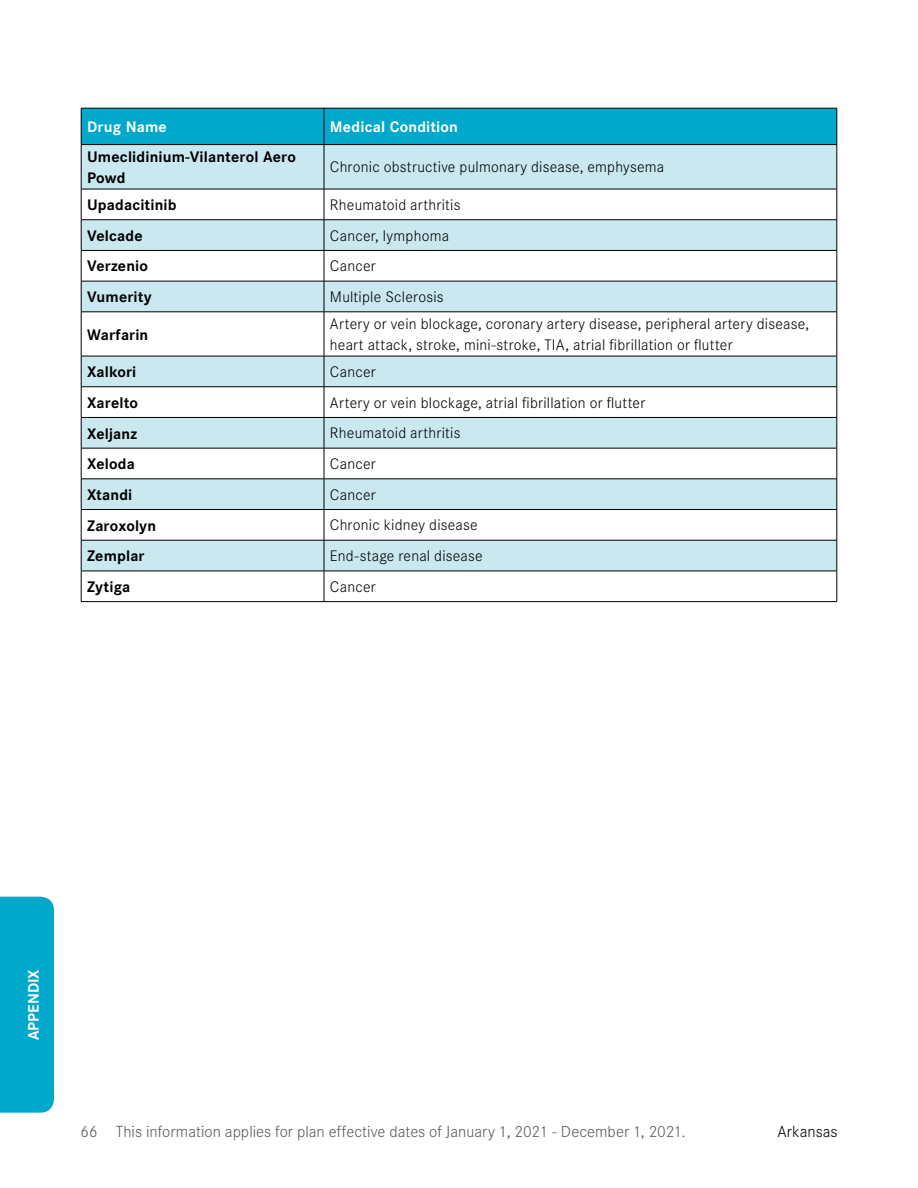
<style>
.page{position:relative;width:918px;height:1188px;background:#fff}
.page>*{position:absolute;margin:0;border:0;box-sizing:border-box;transform-origin:0 0}
.t1{font:300 15.75px "Corporate SBQ";color:#58595b}
.t2{font:300 15.75px "Corporate SBQ";color:#000}
.t3{font:300 15px/21px "Corporate SBQ";letter-spacing:.015em;color:#000}
.t4{font:700 15px/21px "Corporate SBQ";letter-spacing:.01em;color:#000}
.t5{font:700 15px "Corporate SBQ";letter-spacing:.01em;color:#fff}
</style>
<div class="page">
<div style="left:0;top:897px;width:54px;height:216px;background:#00a8cb"></div>
<div style="left:82px;top:109px;width:755px;height:35px;background:#00a8cb"></div>
<svg style="left:82px;top:145px;width:755px;height:426px;fill:#c9e8f0"></svg>
<hr style="left:81px;top:108px;width:243px;height:1px;background:#000">
<hr style="left:81px;top:108px;width:1px;height:36px;background:#000">
<hr style="left:324px;top:108px;width:513px;height:1px;background:#000">
<hr style="left:324px;top:108px;width:1px;height:36px;background:#000">
<hr style="left:837px;top:108px;width:1px;height:36px;background:#000">
<hr style="left:81px;top:144px;width:243px;height:1px;background:#000">
<hr style="left:81px;top:145px;width:1px;height:44px;background:#000">
<hr style="left:324px;top:144px;width:513px;height:1px;background:#000">
<hr style="left:324px;top:145px;width:1px;height:44px;background:#000">
<hr style="left:837px;top:145px;width:1px;height:44px;background:#000">
<hr style="left:81px;top:189px;width:243px;height:1px;background:#000">
<hr style="left:81px;top:189px;width:1px;height:31px;background:#000">
<hr style="left:324px;top:189px;width:513px;height:1px;background:#000">
<hr style="left:324px;top:189px;width:1px;height:31px;background:#000">
<hr style="left:837px;top:189px;width:1px;height:31px;background:#000">
<hr style="left:81px;top:219px;width:243px;height:1px;background:#000">
<hr style="left:81px;top:220px;width:1px;height:30px;background:#000">
<hr style="left:324px;top:219px;width:513px;height:1px;background:#000">
<hr style="left:324px;top:220px;width:1px;height:30px;background:#000">
<hr style="left:837px;top:220px;width:1px;height:30px;background:#000">
<hr style="left:81px;top:250px;width:243px;height:1px;background:#000">
<hr style="left:81px;top:251px;width:1px;height:30px;background:#000">
<hr style="left:324px;top:250px;width:513px;height:1px;background:#000">
<hr style="left:324px;top:251px;width:1px;height:30px;background:#000">
<hr style="left:837px;top:251px;width:1px;height:30px;background:#000">
<hr style="left:81px;top:281px;width:243px;height:1px;background:#000">
<hr style="left:81px;top:281px;width:1px;height:31px;background:#000">
<hr style="left:324px;top:281px;width:513px;height:1px;background:#000">
<hr style="left:324px;top:281px;width:1px;height:31px;background:#000">
<hr style="left:837px;top:281px;width:1px;height:31px;background:#000">
<hr style="left:81px;top:312px;width:243px;height:1px;background:#000">
<hr style="left:81px;top:312px;width:1px;height:44px;background:#000">
<hr style="left:324px;top:312px;width:513px;height:1px;background:#000">
<hr style="left:324px;top:312px;width:1px;height:44px;background:#000">
<hr style="left:837px;top:312px;width:1px;height:44px;background:#000">
<hr style="left:81px;top:356px;width:243px;height:1px;background:#000">
<hr style="left:81px;top:356px;width:1px;height:31px;background:#000">
<hr style="left:324px;top:356px;width:513px;height:1px;background:#000">
<hr style="left:324px;top:356px;width:1px;height:31px;background:#000">
<hr style="left:837px;top:356px;width:1px;height:31px;background:#000">
<hr style="left:81px;top:387px;width:243px;height:1px;background:#000">
<hr style="left:81px;top:387px;width:1px;height:30px;background:#000">
<hr style="left:324px;top:387px;width:513px;height:1px;background:#000">
<hr style="left:324px;top:387px;width:1px;height:30px;background:#000">
<hr style="left:837px;top:387px;width:1px;height:30px;background:#000">
<hr style="left:81px;top:417px;width:243px;height:1px;background:#000">
<hr style="left:81px;top:418px;width:1px;height:30px;background:#000">
<hr style="left:324px;top:417px;width:513px;height:1px;background:#000">
<hr style="left:324px;top:418px;width:1px;height:30px;background:#000">
<hr style="left:837px;top:418px;width:1px;height:30px;background:#000">
<hr style="left:81px;top:448px;width:243px;height:1px;background:#000">
<hr style="left:81px;top:448px;width:1px;height:31px;background:#000">
<hr style="left:324px;top:448px;width:513px;height:1px;background:#000">
<hr style="left:324px;top:448px;width:1px;height:31px;background:#000">
<hr style="left:837px;top:448px;width:1px;height:31px;background:#000">
<hr style="left:81px;top:479px;width:243px;height:1px;background:#000">
<hr style="left:81px;top:479px;width:1px;height:30px;background:#000">
<hr style="left:324px;top:479px;width:513px;height:1px;background:#000">
<hr style="left:324px;top:479px;width:1px;height:30px;background:#000">
<hr style="left:837px;top:479px;width:1px;height:30px;background:#000">
<hr style="left:81px;top:509px;width:243px;height:1px;background:#000">
<hr style="left:81px;top:510px;width:1px;height:30px;background:#000">
<hr style="left:324px;top:509px;width:513px;height:1px;background:#000">
<hr style="left:324px;top:510px;width:1px;height:30px;background:#000">
<hr style="left:837px;top:510px;width:1px;height:30px;background:#000">
<hr style="left:81px;top:540px;width:243px;height:1px;background:#000">
<hr style="left:81px;top:540px;width:1px;height:31px;background:#000">
<hr style="left:324px;top:540px;width:513px;height:1px;background:#000">
<hr style="left:324px;top:540px;width:1px;height:31px;background:#000">
<hr style="left:837px;top:540px;width:1px;height:31px;background:#000">
<hr style="left:81px;top:571px;width:243px;height:1px;background:#000">
<hr style="left:81px;top:571px;width:1px;height:30px;background:#000">
<hr style="left:324px;top:571px;width:513px;height:1px;background:#000">
<hr style="left:324px;top:571px;width:1px;height:30px;background:#000">
<hr style="left:837px;top:571px;width:1px;height:30px;background:#000">
<hr style="left:81px;top:601px;width:243px;height:1px;background:#000">
<hr style="left:324px;top:601px;width:513px;height:1px;background:#000">
<p class="t5" style="left:87px;top:118px;width:81px">Drug Name</p>
<p class="t5" style="left:330px;top:118px;width:129px">Medical Condition</p>
<p class="t4" style="left:87px;top:147px;width:210px">Umeclidinium-Vilanterol Aero<br>Powd</p>
<p class="t3" style="left:330px;top:157px;width:336px">Chronic obstructive pulmonary disease, emphysema</p>
<p class="t4" style="left:87px;top:195px;width:91px">Upadacitinib</p>
<p class="t3" style="left:330px;top:194px;width:132px">Rheumatoid arthritis</p>
<p class="t4" style="left:87px;top:225px;width:57px">Velcade</p>
<p class="t3" style="left:330px;top:225px;width:121px">Cancer, lymphoma</p>
<p class="t4" style="left:87px;top:256px;width:62px">Verzenio</p>
<p class="t3" style="left:330px;top:256px;width:47px">Cancer</p>
<p class="t4" style="left:87px;top:287px;width:66px">Vumerity</p>
<p class="t3" style="left:330px;top:286px;width:115px">Multiple Sclerosis</p>
<p class="t4" style="left:87px;top:324px;width:63px">Warfarin</p>
<p class="t3" style="left:330px;top:313px;width:481px">Artery or vein blockage, coronary artery disease, peripheral artery disease, heart attack, stroke, mini-stroke, TIA, atrial fibrillation or flutter</p>
<p class="t4" style="left:87px;top:362px;width:51px">Xalkori</p>
<p class="t3" style="left:330px;top:361px;width:47px">Cancer</p>
<p class="t4" style="left:87px;top:392px;width:52px">Xarelto</p>
<p class="t3" style="left:330px;top:392px;width:317px">Artery or vein blockage, atrial fibrillation or flutter</p>
<p class="t4" style="left:87px;top:423px;width:51px">Xeljanz</p>
<p class="t3" style="left:330px;top:423px;width:132px">Rheumatoid arthritis</p>
<p class="t4" style="left:87px;top:454px;width:49px">Xeloda</p>
<p class="t3" style="left:330px;top:453px;width:47px">Cancer</p>
<p class="t4" style="left:87px;top:484px;width:47px">Xtandi</p>
<p class="t3" style="left:330px;top:484px;width:47px">Cancer</p>
<p class="t4" style="left:87px;top:515px;width:71px">Zaroxolyn</p>
<p class="t3" style="left:330px;top:515px;width:149px">Chronic kidney disease</p>
<p class="t4" style="left:87px;top:546px;width:59px">Zemplar</p>
<p class="t3" style="left:330px;top:546px;width:154px">End-stage renal disease</p>
<p class="t4" style="left:87px;top:576px;width:45px">Zytiga</p>
<p class="t3" style="left:330px;top:576px;width:47px">Cancer</p>
<p class="t5" style="left:24px;top:1040px;width:72px;rotate:-90deg">APPENDIX</p>
<p class="t1" style="left:80px;top:1122px;width:607px">66 This information applies for plan effective dates of January 1, 2021 - December 1, 2021.</p>
<p class="t2" style="left:777px;top:1122px;width:62px">Arkansas</p>
</div>
